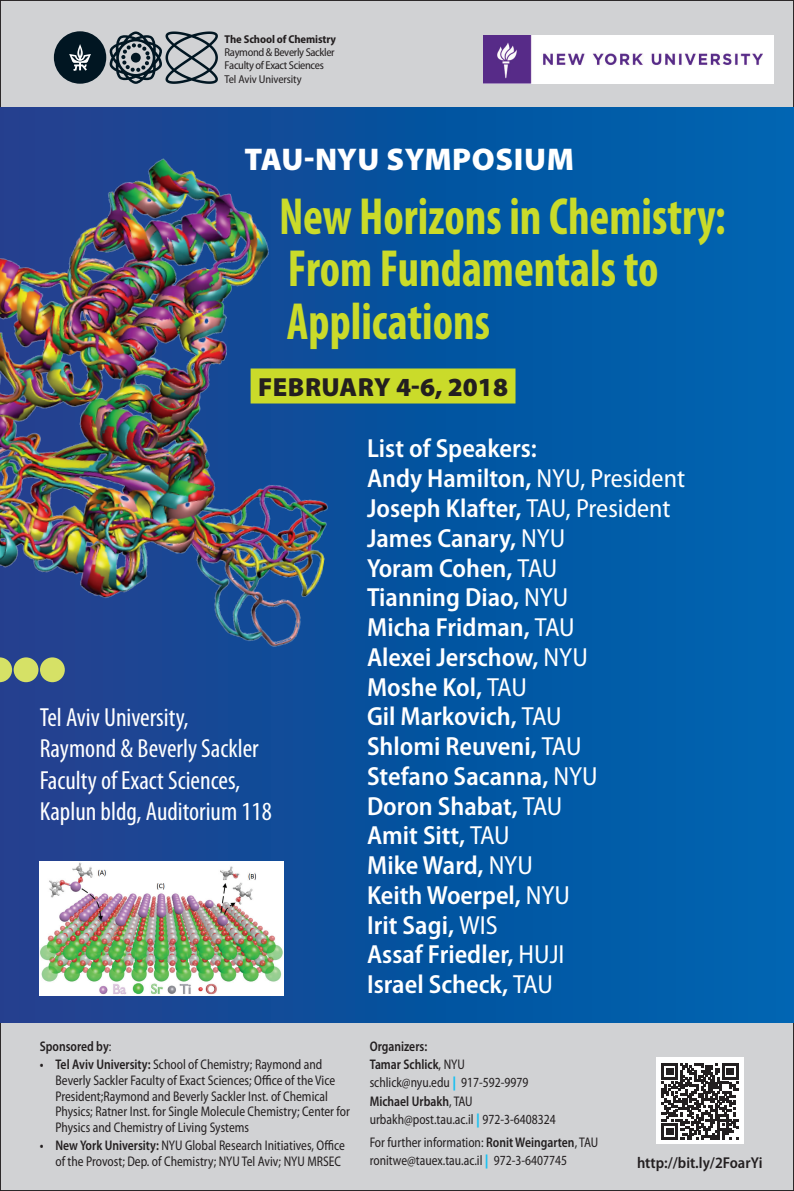
<style>
.page{position:relative;width:794px;height:1191px;background:#fff}
.page>*{position:absolute;margin:0;border:0;box-sizing:border-box;transform-origin:0 0}
.t1{font:700 condensed 52.5px/52.5px "Myriad Pro";color:#cadb2a;scale:.9 1}
.t2{font:900 31.5px "Myriad Pro";letter-spacing:.02em;color:#fff}
.t3{font:600 semi-condensed 26.25px/29.8px "Myriad Pro";color:#fff}
.t4{font:condensed 26.25px/31.5px "Myriad Pro";color:#fff}
.t5{font:900 26.25px "Myriad Pro";letter-spacing:.005em;color:#231f20}
.t6{font:600 semi-condensed 15.75px "Myriad Pro";color:#231f20}
.t7{font:semi-condensed 14px/18.2px "Myriad Pro";color:#231f20;scale:.9 1}
.t8{font:600 semi-condensed 14px/18.2px "Myriad Pro";color:#231f20;scale:.9 1}
.t9{font:semi-condensed 11.38px/13.3px "Myriad Pro";letter-spacing:-.03em;color:#231f20}
.t10{font:700 semi-condensed 11.38px "Myriad Pro";letter-spacing:-.01em;color:#231f20}
.s1{font-weight:400}
.s2{font-weight:600}
.s3{font-weight:900;font-stretch:normal;color:#15c0f2}
</style>
<div class="page">
<div style="left:0;top:0;width:793px;height:1190px;background:#d1d2d4"></div>
<div style="left:0;top:108px;width:794px;height:914px;background:linear-gradient(to right,#213e8c,#0065b1)"></div>
<div style="left:54px;top:31px;width:52px;height:53px;background:#011622;border-radius:50%"></div>
<svg style="left:69px;top:44px;width:22px;height:27px"></svg>
<svg style="left:109px;top:31px;width:109px;height:53px"></svg>
<img style="left:40px;top:861px;width:243px;height:134px">
<img style="left:0;top:120px;width:387px;height:543px">
<div style="left:483px;top:35px;width:291px;height:48px;background:#fff"></div>
<img style="left:483px;top:35px;width:279px;height:48px">
<div style="left:251px;top:368px;width:264px;height:35px;background:#cadb2a"></div>
<div style="left:40px;top:657px;width:25px;height:25px;background:#d6e166;border-radius:50%"></div>
<div style="left:14px;top:657px;width:24px;height:25px;background:#d6e166;border-radius:50%"></div>
<svg style="left:0;top:657px;width:12px;height:25px"></svg>
<div style="left:656px;top:1057px;width:87px;height:86px;background:#fff"></div>
<svg style="left:661px;top:1063px;width:77px;height:76px"></svg>
<p class="t10" style="left:224px;top:33px;width:113px">The School of Chemistry</p>
<p class="t9" style="left:224px;top:46px;width:112px">Raymond &amp; Beverly Sackler<br>Faculty of Exact Sciences<br>Tel Aviv University</p>
<h2 class="t2" style="left:244px;top:138px;width:331px">TAU-NYU SYMPOSIUM</h2>
<h1 class="t1" style="left:279px;top:189px;width:498px">New Horizons in Chemistry:<br>From Fundamentals to<br>Applications</h1>
<h3 class="t5" style="left:258px;top:370px;width:251px">FEBRUARY 4-6, 2018</h3>
<h3 class="t4" style="left:40px;top:701px;width:234px">Tel Aviv University,<br>Raymond &amp; Beverly Sackler<br>Faculty of Exact Sciences,<br>Kaplun bldg, Auditorium 118</h3>
<p class="t3" style="left:367px;top:434px;width:319px">List of Speakers:<br>Andy Hamilton, <span class="s1">NYU, President<br></span>Joseph Klafter, <span class="s1">TAU, President<br></span>James Canary, <span class="s1">NYU<br></span>Yoram Cohen, <span class="s1">TAU<br></span>Tianning Diao, <span class="s1">NYU<br></span>Micha Fridman, <span class="s1">TAU<br></span>Alexei Jerschow, <span class="s1">NYU<br></span>Moshe Kol, <span class="s1">TAU<br></span>Gil Markovich, <span class="s1">TAU<br></span>Shlomi Reuveni, <span class="s1">TAU<br></span>Stefano Sacanna, <span class="s1">NYU<br></span>Doron Shabat, <span class="s1">TAU<br></span>Amit Sitt, <span class="s1">TAU<br></span>Mike Ward, <span class="s1">NYU<br></span>Keith Woerpel, <span class="s1">NYU<br></span>Irit Sagi, <span class="s1">WIS<br></span>Assaf Friedler, <span class="s1">HUJI<br></span>Israel Scheck, <span class="s1">TAU</span></p>
<p class="t8" style="left:55px;top:1037px;width:298px;text-indent:-16px">Sponsored by<span class="s1">:<br></span>Tel Aviv University: <span class="s1">School of Chemistry; Raymond and</span></p>
<p class="t8" style="left:40px;top:1055px;width:6px">•</p>
<p class="t8" style="left:40px;top:1136px;width:6px">•</p>
<p class="t7" style="left:55px;top:1072px;width:329px;line-height:15.8px">Beverly Sackler Faculty of Exact Sciences; Office of the Vice President;Raymond and Beverly Sackler Inst. of Chemical Physics; Ratner Inst. for Single Molecule Chemistry; Center for Physics and Chemistry of Living Systems</p>
<p class="t7" style="left:55px;top:1137px;width:323px"><span class="s2">New York University:</span> NYU Global Research Initiatives, Office</p>
<p class="t7" style="left:55px;top:1152px;width:319px">of the Provost; Dep. of Chemistry; NYU Tel Aviv; NYU MRSEC</p>
<p class="t7" style="left:370px;top:1037px;width:208px"><span class="s2">Organizers:<br>Tamar Schlick</span>, NYU<br>schlick@nyu.edu <span class="s3">|</span> 917-592-9979<br><span class="s2">Michael Urbakh</span>, TAU urbakh@post.tau a c. <span class="s3">|</span>i l. 972-3-6408324</p>
<p class="t7" style="left:370px;top:1133px;width:255px">For further information: <span class="s2">Ronit Weingarten</span>, TAU ronitwe@tauex.tau a c. <span class="s3">|</span>i l. 972-3-6407745</p>
<p class="t6" style="left:637px;top:1154px;width:127px">http://bit l y. /2FoarYi</p>
</div>
